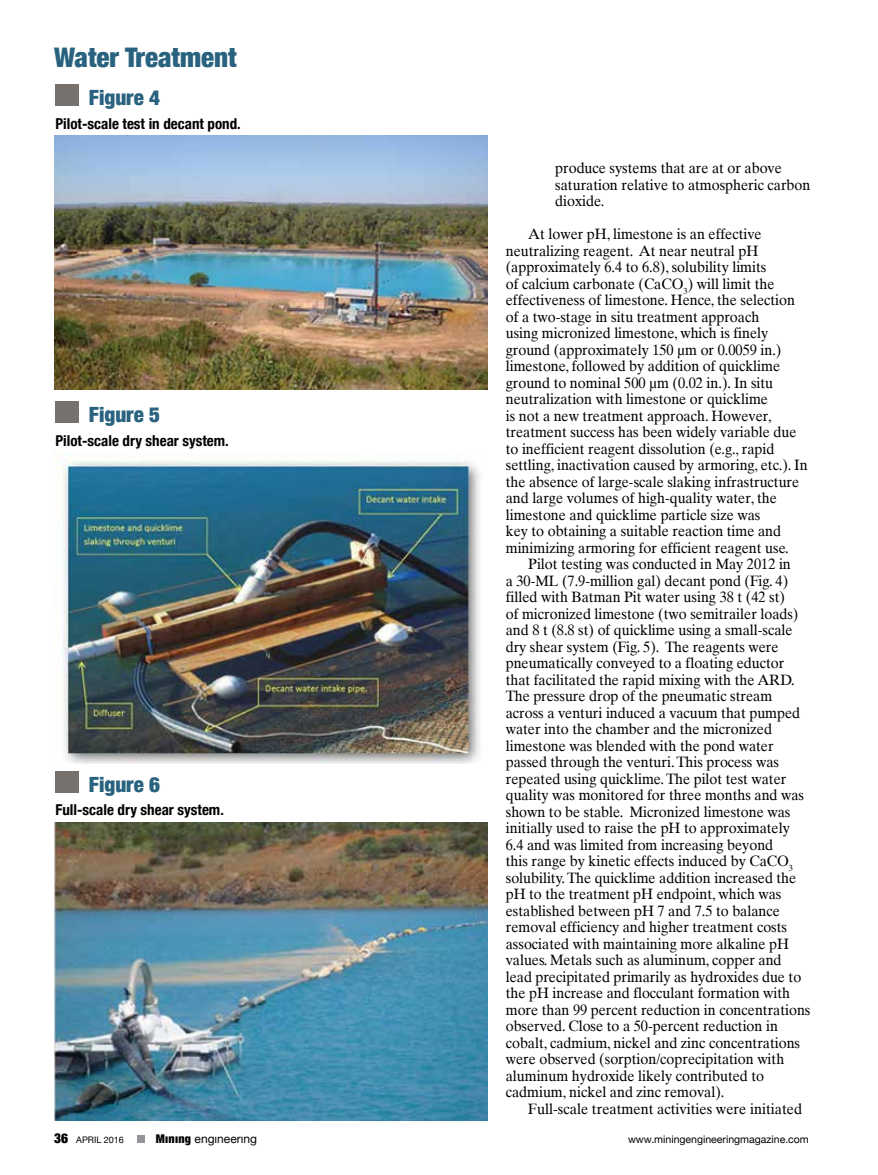
<style>
.page{position:relative;width:878px;height:1175px;background:#fff}
.page>*{position:absolute;margin:0;border:0;box-sizing:border-box;transform-origin:0 0}
.t1{font:900 condensed 27px "Helvetica Neue";color:#29627f}
.t2{font:900 condensed 21px "Helvetica Neue";color:#29627f}
.t3{font:15px/16.5px "Times Ten";color:#000;scale:.95 1}
.t4{font:700 condensed 15px "Helvetica Neue";color:#000}
.t5{font:15px "Times Ten";color:#000;scale:.96 1}
.t6{font:12px "Helvetica Neue";color:#000}
.t7{font:10.5px "Helvetica Neue";color:#000}
.t8{font:9px "Helvetica Neue";color:#000}
.s1{font-weight:900;font-stretch:condensed;font-size:13.5px}
.s2{font-weight:900;font-stretch:condensed}
</style>
<div class="page">
<div style="left:137px;top:1135px;width:8px;height:8px;background:#939598"></div>
<div style="left:55px;top:85px;width:24px;height:21px;background:#77716e"></div>
<img style="left:54px;top:135px;width:434px;height:254px">
<div style="left:55px;top:401px;width:24px;height:22px;background:#77716e"></div>
<img style="left:54px;top:452px;width:427px;height:311px">
<div style="left:55px;top:771px;width:24px;height:21px;background:#77716e"></div>
<img style="left:54px;top:822px;width:434px;height:298px">
<h1 class="t1" style="left:54px;top:40px;width:184px">Water Treatment</h1>
<h2 class="t2" style="left:89px;top:85px;width:73px">Figure 4</h2>
<p class="t4" style="left:55px;top:114px;width:187px">Pilot-scale test in decant pond.</p>
<h2 class="t2" style="left:89px;top:401px;width:73px">Figure 5</h2>
<p class="t4" style="left:55px;top:431px;width:175px">Pilot-scale dry shear system.</p>
<h2 class="t2" style="left:89px;top:771px;width:73px">Figure 6</h2>
<p class="t4" style="left:55px;top:800px;width:170px">Full-scale dry shear system.</p>
<p class="t3" style="left:555px;top:161px;width:270px">produce systems that are at or above saturation relative to atmospheric carbon dioxide.</p>
<p class="t3" style="left:505px;top:227px;width:319px;text-indent:23px">At lower pH, limestone is an effective neutralizing reagent. At near neutral pH (approximately 6.4 to 6.8), solubility limits<br>of calcium carbonate (CaCO<sub>3</sub>) will limit the effectiveness of limestone. Hence, the selection of a two-stage in situ treatment approach<br>using micronized limestone, which is finely ground (approximately 150 μm or 0.0059 in.) limestone, followed by addition of quicklime ground to nominal 500 μm (0.02 in.). In situ neutralization with limestone or quicklime<br>is not a new treatment approach. However, treatment success has been widely variable due to inefficient reagent dissolution (e.g., rapid settling, inactivation caused by armoring, etc.). In the absence of large-scale slaking infrastructure and large volumes of high-quality water, the limestone and quicklime particle size was<br>key to obtaining a suitable reaction time and minimizing armoring for efficient reagent use.</p>
<p class="t3" style="left:506px;top:557px;width:322px;text-indent:23px">Pilot testing was conducted in May 2012 in<br>a 30-ML (7.9-million gal) decant pond (Fig. 4) filled with Batman Pit water using 38 t (42 st)<br>of micronized limestone (two semitrailer loads) and 8 t (8.8 st) of quicklime using a small-scale dry shear system (Fig. 5). The reagents were pneumatically conveyed to a floating eductor that facilitated the rapid mixing with the ARD.<br>The pressure drop of the pneumatic stream across a venturi induced a vacuum that pumped water into the chamber and the micronized limestone was blended with the pond water passed through the venturi. This process was repeated using quicklime. The pilot test water quality was monitored for three months and was shown to be stable. Micronized limestone was initially used to raise the pH to approximately 6.4 and was limited from increasing beyond<br>this range by kinetic effects induced by CaCO<sub>3 </sub>solubility. The quicklime addition increased the pH to the treatment pH endpoint, which was established between pH 7 and 7.5 to balance removal efficiency and higher treatment costs associated with maintaining more alkaline pH values. Metals such as aluminum, copper and lead precipitated primarily as hydroxides due to the pH increase and flocculant formation with more than 99 percent reduction in concentrations observed. Close to a 50-percent reduction in cobalt, cadmium, nickel and zinc concentrations were observed (sorption/coprecipitation with aluminum hydroxide likely contributed to cadmium, nickel and zinc removal).</p>
<p class="t5" style="left:528px;top:1102px;width:286px">Full-scale treatment activities were initiated</p>
<p class="t8" style="left:54px;top:1134px;width:71px"><span class="s1">36</span> april 2016</p>
<p class="t6" style="left:156px;top:1131px;width:103px"><span class="s2">Mınıng</span> engıneerıng</p>
<p class="t7" style="left:628px;top:1133px;width:182px">www.miningengineeringmagazine.com</p>
</div>
